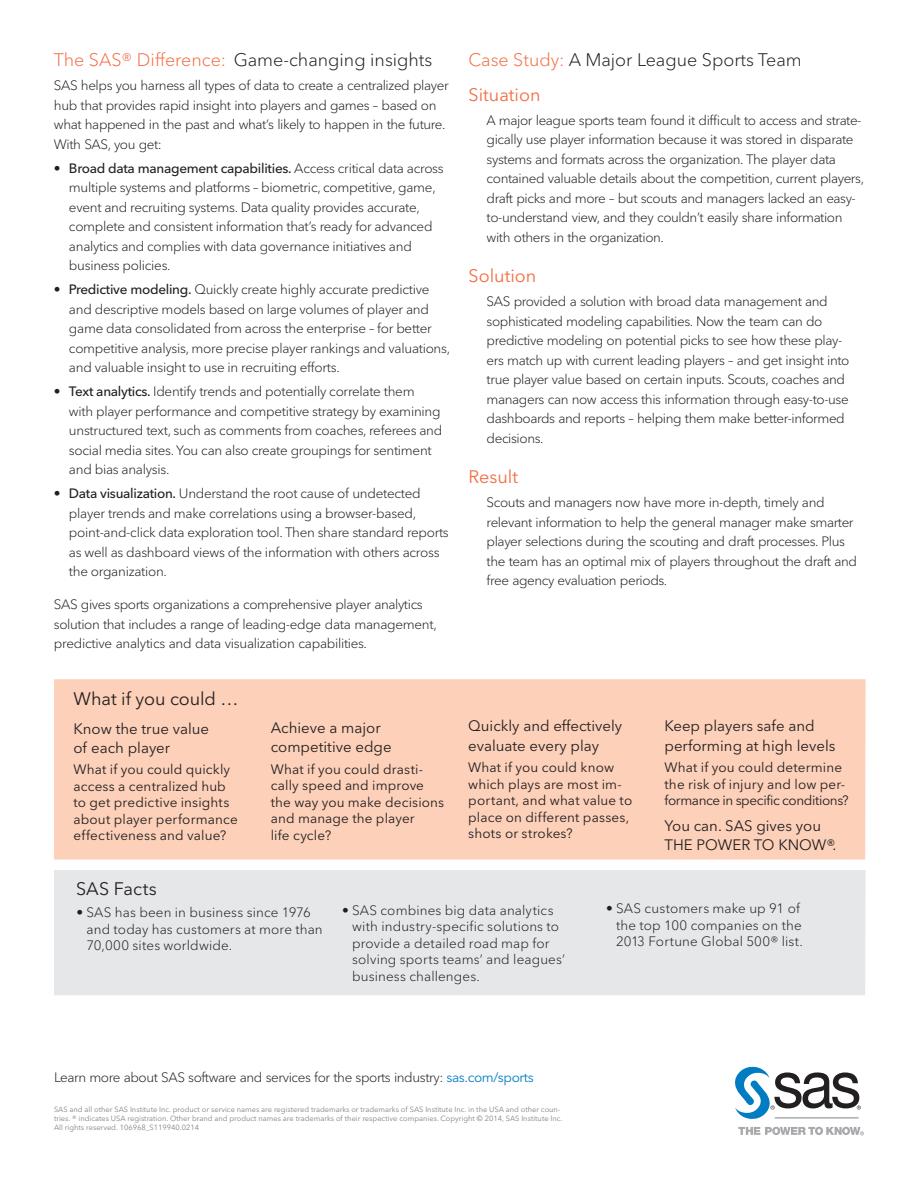
<style>
.page{position:relative;width:918px;height:1188px;background:#fff}
.page>*{position:absolute;margin:0;border:0;box-sizing:border-box;transform-origin:0 0}
.Subhead_Orange{font:300 18px "Avenir Next W1 G";color:#231f20}
.SASDifference-Head2{font:300 18px "Avenir Next W1 G";color:#231f20}
.Subhead_Orange_Level{font:18px "Avenir Next W1 G";color:#f36d41}
.What_If_Sidebar_Head{font:18px "Avenir Next W1 G";letter-spacing:-.005em;color:#231f20}
.SAS_Facts_Sidebar_He{font:18px "Avenir Next W1 G";letter-spacing:.005em;color:#231f20}
.What_If_Sidebar_Subh{font:15px/19.5px "Avenir Next W1 G";color:#231f20}
.Body__12ptIndent{font:300 13.5px/19.5px "Avenir Next W1 G";letter-spacing:-.03em;color:#231f20}
.Body_Bullet{font:300 13.5px/19.5px "Avenir Next W1 G";letter-spacing:-.02em;color:#231f20}
.Body{font:300 13.5px/19.5px "Avenir Next W1 G";letter-spacing:-.03em;color:#231f20}
.What_If_Sidebar_Body{font:13.5px/16.5px "Avenir Next W1 G";letter-spacing:.01em;color:#231f20}
.SAS_Facts_Sidebar_Bo{font:300 13.5px/16.5px "Avenir Next W1 G";letter-spacing:.01em;color:#231f20}
.Body_Bullet_-_Last{font:300 13.5px/19.5px "Avenir Next W1 G";letter-spacing:-.02em;color:#231f20}
.Legal{font:7.5px/9px "Avenir Next W1 G";color:#808285}
.s1{color:#f36d41}
.s2{font-weight:500}
.s3{font-weight:400;color:#007cc2}
</style>
<div class="page">
<svg style="left:738px;top:1127px;width:126px;height:8px"></svg>
<svg style="left:735px;top:1066px;width:126px;height:53px"></svg>
<hr style="left:775px;top:1118px;width:84px;height:1px;background:#808285">
<div style="left:54px;top:679px;width:812px;height:181px;background:#fcd0b9"></div>
<div style="left:54px;top:870px;width:812px;height:125px;background:#e6e7e9"></div>
<p class="Subhead_Orange" style="left:54px;top:49px;width:380px"><span class="s1">The SAS® Difference:</span> Game-changing insights</p>
<p class="Body" style="left:54px;top:76px;width:396px">SAS helps you harness all types of data to create a centralized player hub that provides rapid insight into players and games – based on what happened in the past and what’s likely to happen in the future.<br>With SAS, you get:</p>
<p class="Body_Bullet" style="left:69px;top:158px;width:376px;text-indent:-15px">• <span class="s2">Broad data management capabilities.</span> Access critical data across multiple systems and platforms – biometric, competitive, game, event and recruiting systems. Data quality provides accurate, complete and consistent information that’s ready for advanced analytics and complies with data governance initiatives and business policies.</p>
<p class="Body_Bullet" style="left:69px;top:280px;width:383px;text-indent:-15px">• <span class="s2">Predictive modeling.</span> Quickly create highly accurate predictive and descriptive models based on large volumes of player and game data consolidated from across the enterprise – for better competitive analysis, more precise player rankings and valuations, and valuable insight to use in recruiting efforts.</p>
<p class="Body_Bullet" style="left:69px;top:382px;width:375px;text-indent:-15px">• <span class="s2">Text analytics.</span> Identify trends and potentially correlate them with player performance and competitive strategy by examining unstructured text, such as comments from coaches, referees and social media sites. You can also create groupings for sentiment and bias analysis.</p>
<p class="Body_Bullet_-_Last" style="left:69px;top:484px;width:381px;text-indent:-15px">• <span class="s2">Data visualization.</span> Understand the root cause of undetected player trends and make correlations using a browser-based, point-and-click data exploration tool. Then share standard reports as well as dashboard views of the information with others across the organization.</p>
<p class="Body" style="left:54px;top:595px;width:384px">SAS gives sports organizations a comprehensive player analytics solution that includes a range of leading-edge data management, predictive analytics and data visualization capabilities.</p>
<p class="What_If_Sidebar_Head" style="left:74px;top:688px;width:167px">What if you could …</p>
<p class="What_If_Sidebar_Subh" style="left:74px;top:719px;width:137px">Know the true value of each player</p>
<p class="What_If_Sidebar_Body" style="left:74px;top:762px;width:166px">What if you could quickly access a centralized hub to get predictive insights about player performance effectiveness and value?</p>
<p class="SAS_Facts_Sidebar_He" style="left:76px;top:878px;width:82px">SAS Facts</p>
<p class="What_If_Sidebar_Subh" style="left:271px;top:718px;width:122px">Achieve a major competitive edge</p>
<p class="What_If_Sidebar_Body" style="left:271px;top:761px;width:175px">What if you could drasti&shy;cally speed and improve the way you make decisions and manage the player<br>life cycle?</p>
<p class="SASDifference-Head2" style="left:469px;top:49px;width:335px"><span class="s1">Case Study:</span> A Major League Sports Team</p>
<p class="Subhead_Orange_Level" style="left:469px;top:84px;width:73px">Situation</p>
<p class="Body__12ptIndent" style="left:487px;top:110px;width:379px">A major league sports team found it difficult to access and strate&shy;gically use player information because it was stored in disparate systems and formats across the organization. The player data contained valuable details about the competition, current players, draft picks and more – but scouts and managers lacked an easy&shy;to-understand view, and they couldn’t easily share information with others in the organization.</p>
<p class="Subhead_Orange_Level" style="left:469px;top:265px;width:69px">Solution</p>
<p class="Body__12ptIndent" style="left:487px;top:292px;width:364px">SAS provided a solution with broad data management and sophisticated modeling capabilities. Now the team can do predictive modeling on potential picks to see how these play&shy;ers match up with current leading players – and get insight into true player value based on certain inputs. Scouts, coaches and managers can now access this information through easy-to-use dashboards and reports – helping them make better-informed decisions.</p>
<p class="Subhead_Orange_Level" style="left:469px;top:466px;width:51px">Result</p>
<p class="Body__12ptIndent" style="left:487px;top:493px;width:372px">Scouts and managers now have more in-depth, timely and relevant information to help the general manager make smarter player selections during the scouting and draft processes. Plus the team has an optimal mix of players throughout the draft and free agency evaluation periods.</p>
<p class="What_If_Sidebar_Subh" style="left:468px;top:716px;width:155px">Quickly and effectively evaluate every play</p>
<p class="What_If_Sidebar_Body" style="left:468px;top:759px;width:166px">What if you could know which plays are most im&shy;portant, and what value to place on different passes, shots or strokes?</p>
<p class="What_If_Sidebar_Subh" style="left:664px;top:717px;width:172px">Keep players safe and performing at high levels</p>
<p class="What_If_Sidebar_Body" style="left:664px;top:759px;width:186px">What if you could determine the risk of injury and low per&shy;formance in specific conditions?</p>
<p class="What_If_Sidebar_Subh" style="left:664px;top:816px;width:173px">You can. SAS gives you<br>THE POWER TO KNOW®.</p>
<p class="SAS_Facts_Sidebar_Bo" style="left:86px;top:904px;width:238px;text-indent:-10px">• SAS has been in business since 1976 and today has customers at more than<br>70,000 sites worldwide.</p>
<p class="SAS_Facts_Sidebar_Bo" style="left:352px;top:902px;width:214px;text-indent:-10px">• SAS combines big data analytics with industry-specific solutions to provide a detailed road map for solving sports teams’ and leagues’ business challenges.</p>
<p class="SAS_Facts_Sidebar_Bo" style="left:616px;top:900px;width:188px;text-indent:-10px">• SAS customers make up 91 of the top 100 companies on the<br>2013 Fortune Global 500® list.</p>
<p class="Body" style="left:54px;top:1067px;width:481px">Learn more about SAS software and services for the sports industry: <span class="s3">sas.com/sports</span></p>
<p class="Legal" style="left:54px;top:1105px;width:510px">SAS and all other SAS Institute Inc. product or service names are registered trademarks or trademarks of SAS Institute Inc. in the USA and other coun&shy;tries. ® indicates USA registration. Other brand and product names are trademarks of their respective companies. Copyright © 2014, SAS Institute Inc.<br>All rights reserved. 106968_S119940.0214</p>
</div>
